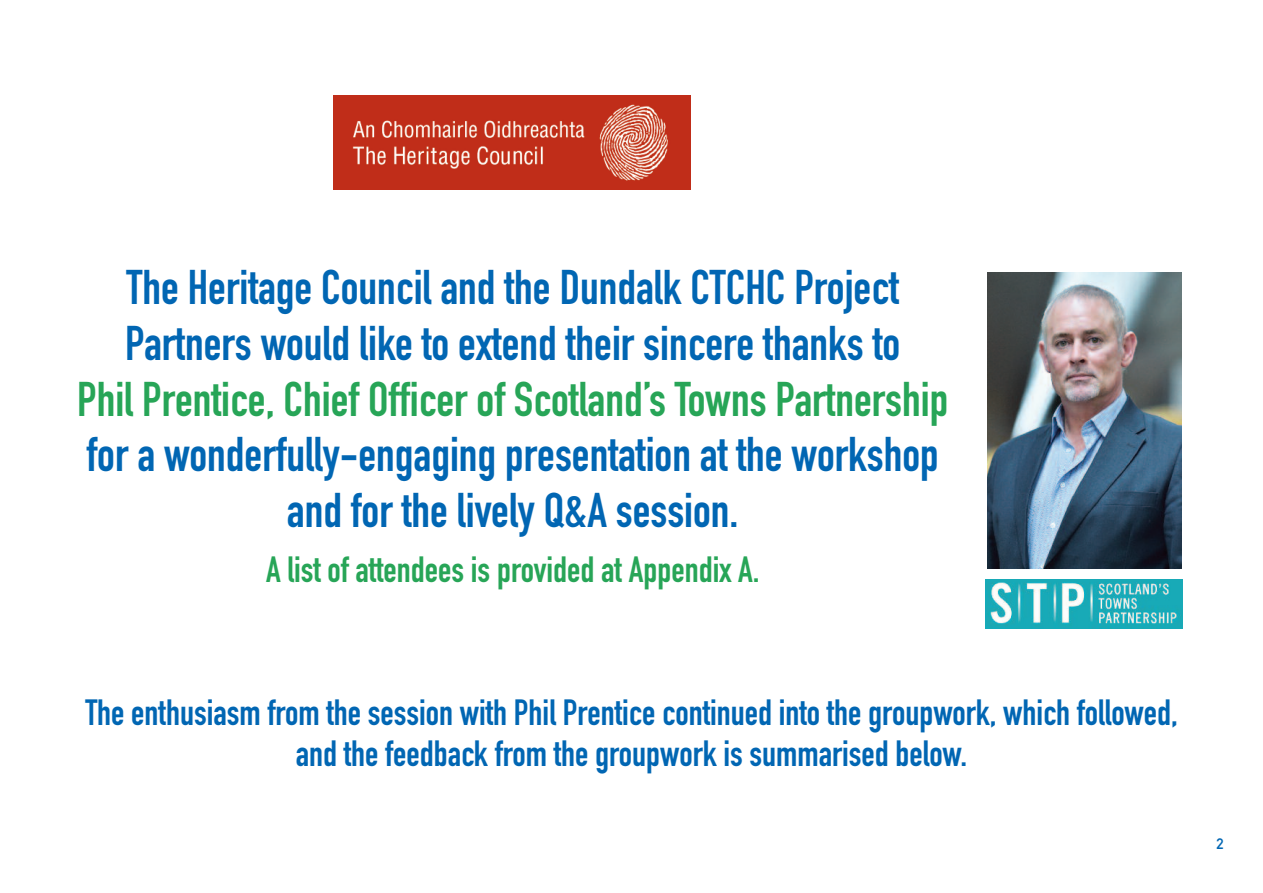
<style>
.page{position:relative;width:1263px;height:893px;background:#fff}
.page>*{position:absolute;margin:0;border:0;box-sizing:border-box;transform-origin:0 0}
.t1{font:700 48px/55.7px "DIN Condensed";color:#0166b3}
.t2{font:700 48px "DIN Condensed";color:#27a557}
.t3{font:700 36px/40.7px "DIN Condensed";color:#0166b3;text-align:center}
.t4{font:700 36px "DIN Condensed";color:#27a557}
.t5{font:700 15px "DIN Alternate";color:#0166b3}
</style>
<div class="page">
<img style="left:987px;top:272px;width:194px;height:296px">
<img style="left:333px;top:95px;width:358px;height:94px">
<img style="left:985px;top:579px;width:197px;height:50px">
<p class="t1" style="left:125px;top:259px;width:776px">The Heritage Council and the Dundalk CTCHC Project<br>Partners would like to extend their sincere thanks to</p>
<p class="t2" style="left:77px;top:366px;width:873px">Phil Prentice, Chief Officer of Scotland’s Towns Partnership</p>
<p class="t1" style="left:87px;top:426px;width:854px;text-align:center">for a wonderfully-engaging presentation at the workshop and for the lively Q&amp;A session.</p>
<p class="t4" style="left:266px;top:546px;width:495px">A list of attendees is provided at Appendix A.</p>
<p class="t3" style="left:85px;top:692px;width:1094px">The enthusiasm from the session with Phil Prentice continued into the groupwork, which followed, and the feedback from the groupwork is summarised below.</p>
<p class="t5" style="left:1216px;top:835px;width:9px">2</p>
</div>
